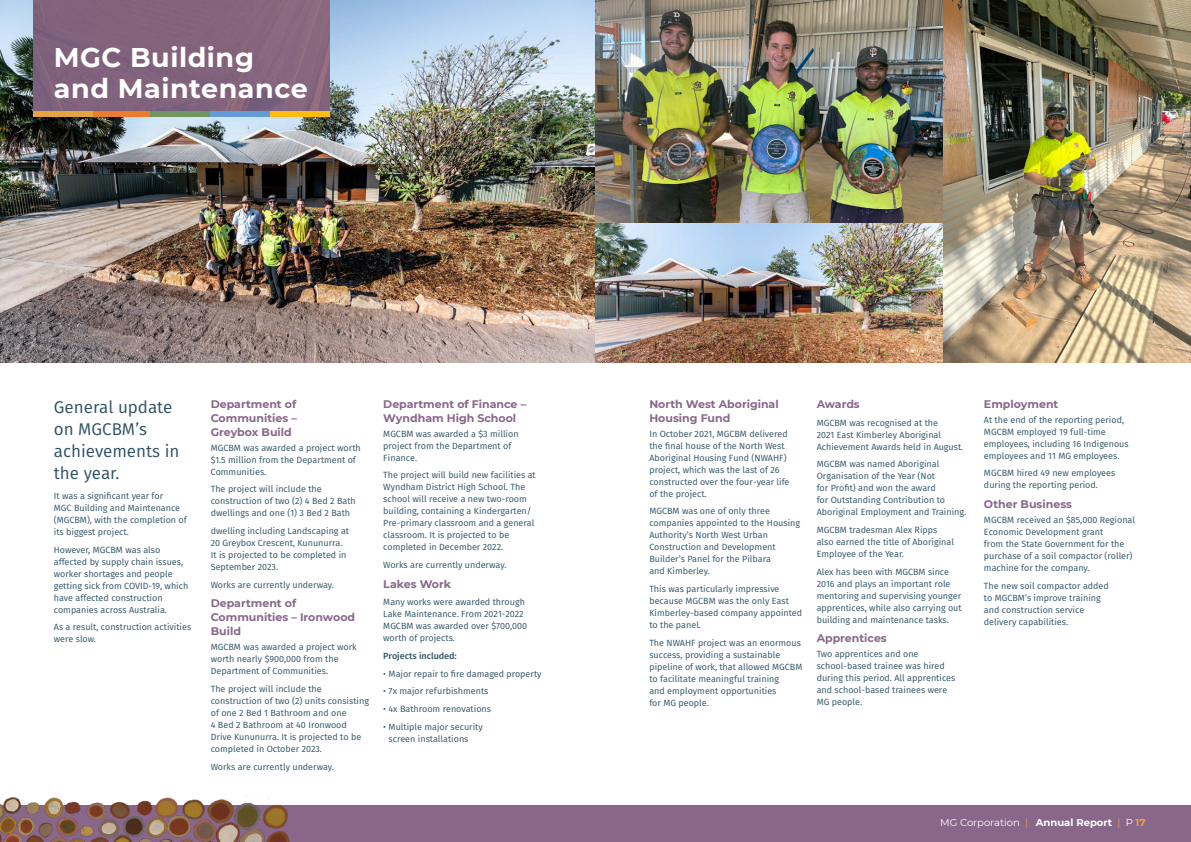
<style>
.page{position:relative;width:1191px;height:842px;background:#fff}
.page>*{position:absolute;margin:0;border:0;box-sizing:border-box;transform-origin:0 0}
.t1{font:700 27px/31px "Montserrat";letter-spacing:.02em;color:#fff}
.t2{font:17px/22px "Fira Sans";color:#2d5062}
.t3{font:700 11px/14px "Montserrat";color:#88678b}
.t4{font:10px "Montserrat";color:#fff}
.t5{font:9px/12px "Fira Sans";color:#2d5062}
.t6{font:500 9px "Fira Sans";color:#2d5062}
.s1{color:#e4a541}
.s2{font-weight:700}
.s3{font-weight:700;color:#e4a541}
</style>
<div class="page">
<img style="left:0;top:0;width:1191px;height:363px">
<div style="left:33px;top:0;width:297px;height:115px;background:#83647c"></div>
<div style="left:33px;top:111px;width:60px;height:5px;background:#e4a541"></div>
<div style="left:93px;top:111px;width:60px;height:5px;background:#ed7d2e"></div>
<div style="left:150px;top:111px;width:60px;height:5px;background:#719661"></div>
<div style="left:210px;top:111px;width:60px;height:5px;background:#619dd4"></div>
<div style="left:270px;top:111px;width:60px;height:5px;background:#febc11"></div>
<div style="left:0;top:806px;width:595px;height:36px;background:#88678b"></div>
<div style="left:595px;top:806px;width:596px;height:36px;background:#88678b"></div>
<img style="left:0;top:797px;width:298px;height:45px">
<h1 class="t1" style="left:54px;top:41px;width:255px">MGC Building and Maintenance</h1>
<h2 class="t2" style="left:54px;top:396px;width:127px">General update on MGCBM’s achievements in the year.</h2>
<p class="t5" style="left:54px;top:490px;width:134px">It was a significant year for<br>MGC Building and Maintenance (MGCBM), with the completion of its biggest project.</p>
<p class="t5" style="left:54px;top:543px;width:136px">However, MGCBM was also affected by supply chain issues, worker shortages and people getting sick from COVID-19, which have affected construction companies across Australia.</p>
<p class="t5" style="left:54px;top:621px;width:139px">As a result, construction activities were slow.</p>
<p class="t3" style="left:211px;top:396px;width:88px;text-align:justify">Department of Communities – Greybox Build</p>
<p class="t5" style="left:211px;top:442px;width:151px">MGCBM was awarded a project worth $1.5 million from the Department of<br>Communities.</p>
<p class="t5" style="left:211px;top:483px;width:147px">The project will include the construction of two (2) 4 Bed 2 Bath dwellings and one (1) 3 Bed 2 Bath</p>
<p class="t5" style="left:211px;top:525px;width:140px">dwelling including Landscaping at<br>20 Greybox Crescent, Kununurra.<br>It is projected to be completed in<br>September 2023.</p>
<p class="t5" style="left:211px;top:579px;width:125px">Works are currently underway.</p>
<p class="t3" style="left:211px;top:596px;width:146px">Department of<br>Communities – Ironwood<br>Build</p>
<p class="t5" style="left:211px;top:641px;width:147px">MGCBM was awarded a project work worth nearly $900,000 from the<br>Department of Communities.</p>
<p class="t5" style="left:211px;top:683px;width:160px">The project will include the construction of two (2) units consisting of one 2 Bed 1 Bathroom and one<br>4 Bed 2 Bathroom at 40 Ironwood<br>Drive Kununurra. It is projected to be completed in October 2023.</p>
<p class="t5" style="left:211px;top:760px;width:125px">Works are currently underway.</p>
<p class="t3" style="left:383px;top:396px;width:144px">Department of Finance –<br>Wyndham High School</p>
<p class="t5" style="left:383px;top:428px;width:137px">MGCBM was awarded a $3 million project from the Department of<br>Finance.</p>
<p class="t5" style="left:383px;top:469px;width:154px">The project will build new facilities at Wyndham District High School. The school will receive a new two-room building, containing a Kindergarten/ Pre-primary classroom and a general classroom. It is projected to be completed in December 2022.</p>
<p class="t5" style="left:383px;top:559px;width:125px">Works are currently underway.</p>
<p class="t3" style="left:383px;top:576px;width:69px">Lakes Work</p>
<p class="t5" style="left:383px;top:596px;width:145px">Many works were awarded through<br>Lake Maintenance. From 2021-2022<br>MGCBM was awarded over $700,000 worth of projects.</p>
<p class="t6" style="left:383px;top:650px;width:75px">Projects included:</p>
<p class="t5" style="left:383px;top:668px;width:160px">• Major repair to fire damaged property</p>
<p class="t5" style="left:383px;top:685px;width:107px">• 7x major refurbishments</p>
<p class="t5" style="left:383px;top:703px;width:109px">• 4x Bathroom renovations</p>
<p class="t5" style="left:388px;top:721px;width:96px;text-indent:-5px">• Multiple major security screen installations</p>
<p class="t3" style="left:649px;top:396px;width:131px">North West Aboriginal<br>Housing Fund</p>
<p class="t5" style="left:649px;top:428px;width:142px">In October 2021, MGCBM delivered the final house of the North West<br>Aboriginal Housing Fund (NWAHF) project, which was the last of 26 constructed over the four-year life of the project.</p>
<p class="t5" style="left:649px;top:505px;width:152px">MGCBM was one of only three companies appointed to the Housing<br>Authority’s North West Urban<br>Construction and Development<br>Builder’s Panel for the Pilbara<br>and Kimberley.</p>
<p class="t5" style="left:649px;top:583px;width:154px">This was particularly impressive because MGCBM was the only East<br>Kimberley-based company appointed to the panel.</p>
<p class="t5" style="left:649px;top:636px;width:155px">The NWAHF project was an enormous success, providing a sustainable pipeline of work, that allowed MGCBM to facilitate meaningful training<br>and employment opportunities<br>for MG people.</p>
<p class="t3" style="left:816px;top:396px;width:45px">Awards</p>
<p class="t5" style="left:816px;top:416px;width:148px">MGCBM was recognised at the<br>2021 East Kimberley Aboriginal<br>Achievement Awards held in August.</p>
<p class="t5" style="left:816px;top:458px;width:151px">MGCBM was named Aboriginal<br>Organisation of the Year (Not<br>for Profit) and won the award<br>for Outstanding Contribution to<br>Aboriginal Employment and Training.</p>
<p class="t5" style="left:816px;top:524px;width:139px">MGCBM tradesman Alex Ripps also earned the title of Aboriginal<br>Employee of the Year.</p>
<p class="t5" style="left:816px;top:565px;width:146px">Alex has been with MGCBM since 2016 and plays an important role mentoring and supervising younger apprentices, while also carrying out building and maintenance tasks.</p>
<p class="t3" style="left:816px;top:631px;width:72px">Apprentices</p>
<p class="t5" style="left:816px;top:648px;width:140px">Two apprentices and one school-based trainee was hired during this period. All apprentices and school-based trainees were<br>MG people.</p>
<p class="t3" style="left:984px;top:396px;width:76px">Employment</p>
<p class="t5" style="left:984px;top:414px;width:146px">At the end of the reporting period,<br>MGCBM employed 19 full-time employees, including 16 Indigenous employees and 11 MG employees.</p>
<p class="t5" style="left:984px;top:467px;width:133px">MGCBM hired 49 new employees during the reporting period.</p>
<p class="t3" style="left:984px;top:497px;width:89px">Other Business</p>
<p class="t5" style="left:984px;top:514px;width:153px">MGCBM received an $85,000 Regional<br>Economic Development grant<br>from the State Government for the purchase of a soil compactor (roller) machine for the company.</p>
<p class="t5" style="left:984px;top:579px;width:126px">The new soil compactor added to MGCBM’s improve training and construction service delivery capabilities.</p>
<p class="t4" style="left:940px;top:815px;width:207px">MG Corporation <span class="s1">|</span> <span class="s2">Annual Report</span> <span class="s1">|</span> P <span class="s3">17</span></p>
</div>
